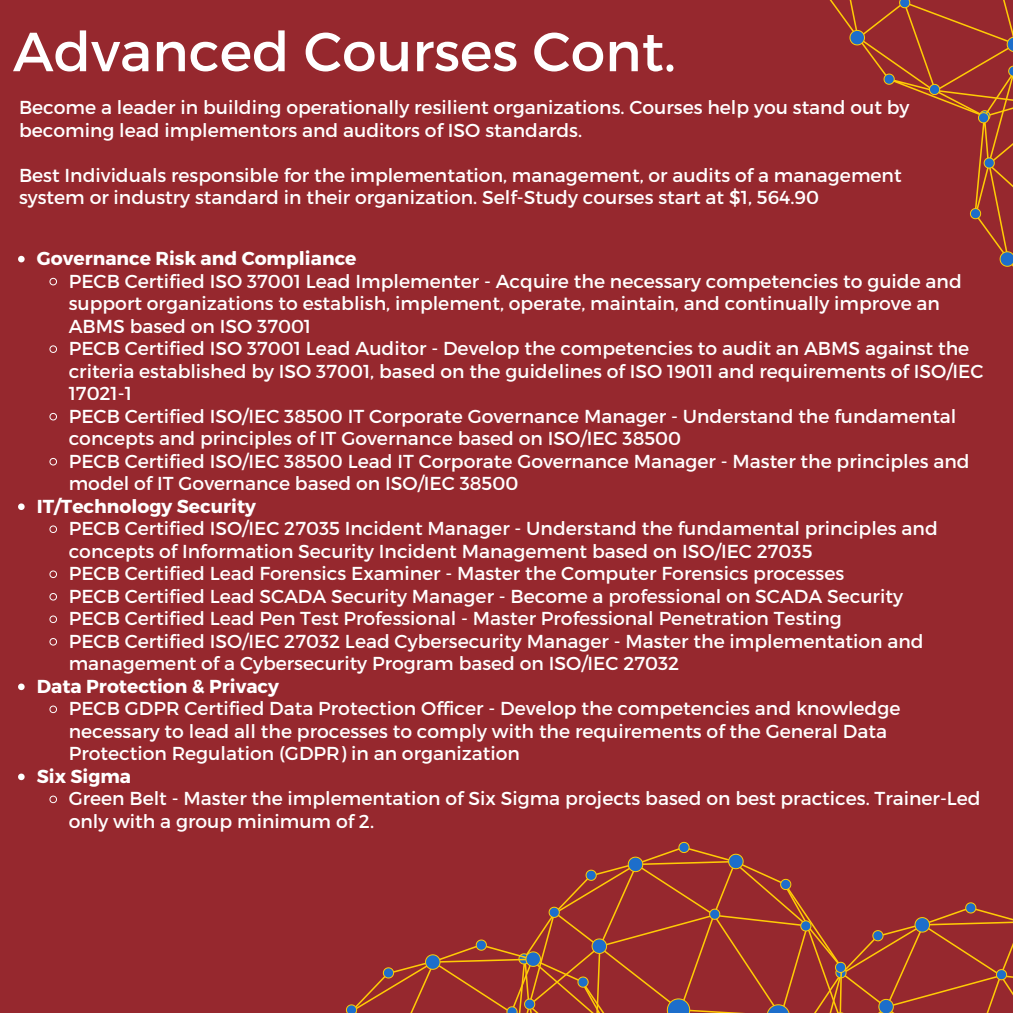
<style>
.page{position:relative;width:1013px;height:1013px;background:#fff}
.page>*{position:absolute;margin:0;border:0;box-sizing:border-box;transform-origin:0 0}
.t1{font:55px "Montserrat";color:#fff}
.t2{font:18.75px/22.5px "Montserrat";color:#fff}
.t3{font:700 18.75px "Montserrat";color:#fff}
</style>
<div class="page">
<div style="left:0;top:0;width:1012px;height:1012px;background:#96282e"></div>
<svg style="left:18px;top:256px;width:7px;height:6px"></svg>
<svg style="left:49px;top:277px;width:8px;height:9px"></svg>
<svg style="left:49px;top:345px;width:8px;height:8px"></svg>
<svg style="left:49px;top:412px;width:8px;height:9px"></svg>
<svg style="left:49px;top:458px;width:8px;height:8px"></svg>
<svg style="left:18px;top:503px;width:7px;height:7px"></svg>
<svg style="left:49px;top:525px;width:8px;height:8px"></svg>
<svg style="left:49px;top:570px;width:8px;height:8px"></svg>
<svg style="left:49px;top:593px;width:8px;height:8px"></svg>
<svg style="left:49px;top:615px;width:8px;height:8px"></svg>
<svg style="left:49px;top:638px;width:8px;height:8px"></svg>
<svg style="left:18px;top:683px;width:7px;height:7px"></svg>
<svg style="left:49px;top:705px;width:8px;height:8px"></svg>
<svg style="left:18px;top:773px;width:7px;height:7px"></svg>
<svg style="left:49px;top:795px;width:8px;height:8px"></svg>
<svg style="left:829px;top:0;width:184px;height:314px"></svg>
<svg style="left:312px;top:842px;width:700px;height:171px"></svg>
<p class="t1" style="left:13px;top:16px;width:664px">Advanced Courses Cont.</p>
<p class="t2" style="left:19px;top:95px;width:892px">Become a leader in building operationally resilient organizations. Courses help you stand out by becoming lead implementors and auditors of ISO standards.</p>
<p class="t2" style="left:19px;top:163px;width:884px">Best Individuals responsible for the implementation, management, or audits of a management system or industry standard in their organization. Self-Study courses start at $1, 564.90</p>
<p class="t3" style="left:37px;top:246px;width:321px">Governance Risk and Compliance</p>
<p class="t2" style="left:69px;top:269px;width:894px">PECB Certified ISO 37001 Lead Implementer - Acquire the necessary competencies to guide and support organizations to establish, implement, operate, maintain, and continually improve an<br>ABMS based on ISO 37001</p>
<p class="t2" style="left:69px;top:336px;width:916px">PECB Certified ISO 37001 Lead Auditor - Develop the competencies to audit an ABMS against the criteria established by ISO 37001, based on the guidelines of ISO 19011 and requirements of ISO/IEC<br>17021-1</p>
<p class="t2" style="left:69px;top:404px;width:889px">PECB Certified ISO/IEC 38500 IT Corporate Governance Manager - Understand the fundamental concepts and principles of IT Governance based on ISO/IEC 38500</p>
<p class="t2" style="left:69px;top:449px;width:902px">PECB Certified ISO/IEC 38500 Lead IT Corporate Governance Manager - Master the principles and model of IT Governance based on ISO/IEC 38500</p>
<p class="t3" style="left:37px;top:494px;width:221px">IT/Technology Security</p>
<p class="t2" style="left:69px;top:516px;width:870px">PECB Certified ISO/IEC 27035 Incident Manager - Understand the fundamental principles and concepts of Information Security Incident Management based on ISO/IEC 27035</p>
<p class="t2" style="left:69px;top:561px;width:777px">PECB Certified Lead Forensics Examiner - Master the Computer Forensics processes</p>
<p class="t2" style="left:69px;top:584px;width:835px">PECB Certified Lead SCADA Security Manager - Become a professional on SCADA Security</p>
<p class="t2" style="left:69px;top:606px;width:774px">PECB Certified Lead Pen Test Professional - Master Professional Penetration Testing</p>
<p class="t2" style="left:69px;top:629px;width:856px">PECB Certified ISO/IEC 27032 Lead Cybersecurity Manager - Master the implementation and management of a Cybersecurity Program based on ISO/IEC 27032</p>
<p class="t3" style="left:37px;top:674px;width:244px">Data Protection &amp; Privacy</p>
<p class="t2" style="left:69px;top:696px;width:833px">PECB GDPR Certified Data Protection Officer - Develop the competencies and knowledge necessary to lead all the processes to comply with the requirements of the General Data<br>Protection Regulation (GDPR) in an organization</p>
<p class="t3" style="left:37px;top:764px;width:96px">Six Sigma</p>
<p class="t2" style="left:69px;top:786px;width:913px">Green Belt - Master the implementation of Six Sigma projects based on best practices. Trainer-Led only with a group minimum of 2.</p>
</div>
